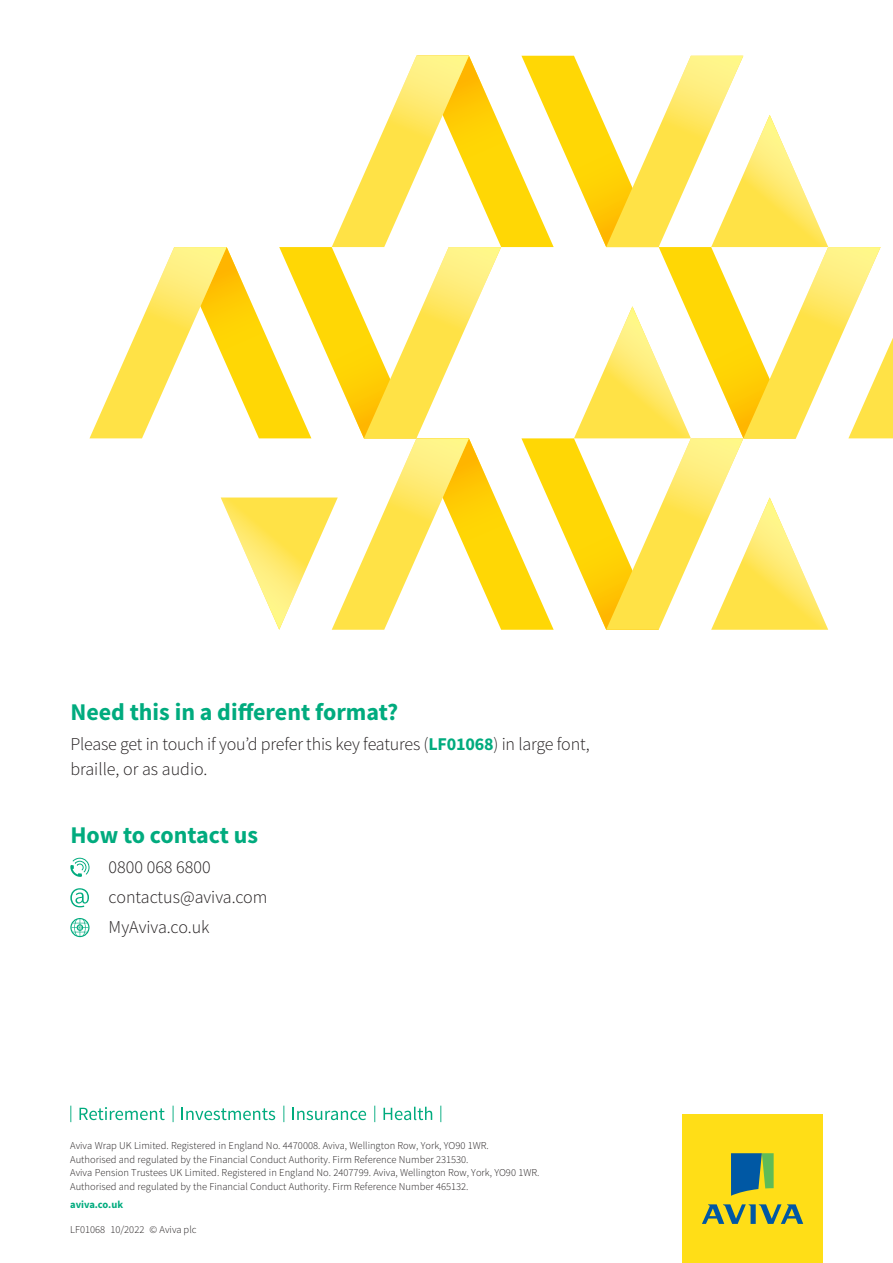
<style>
.page{position:relative;width:893px;height:1263px;background:#fff}
.page>*{position:absolute;margin:0;border:0;box-sizing:border-box;transform-origin:0 0}
.t1{font:700 24px "Source Sans Pro";color:#00ab7e}
.t2{font:300 18px/29.7px "Source Sans Pro";letter-spacing:-.01em;color:#231f20}
.t3{font:300 10.5px/13.5px "Source Sans Pro";color:#231f20}
.t4{font:700 10.5px "Source Sans Pro";color:#00ab7e}
.s1{font-weight:700;color:#00ab7e}
</style>
<div class="page">
<div style="left:682px;top:1114px;width:141px;height:149px;background:#ffde17"></div>
<svg style="left:731px;top:1153px;width:43px;height:43px"></svg>
<svg style="left:702px;top:1204px;width:101px;height:20px"></svg>
<svg style="left:89px;top:56px;width:804px;height:574px"></svg>
<svg style="left:70px;top:858px;width:20px;height:19px"></svg>
<svg style="left:70px;top:888px;width:19px;height:19px"></svg>
<svg style="left:70px;top:918px;width:20px;height:19px"></svg>
<svg style="left:72px;top:919px;width:16px;height:17px"></svg>
<svg style="left:80px;top:1107px;width:85px;height:13px"></svg>
<svg style="left:182px;top:1108px;width:93px;height:12px"></svg>
<svg style="left:292px;top:1108px;width:74px;height:12px"></svg>
<svg style="left:383px;top:1107px;width:49px;height:13px"></svg>
<svg style="left:440px;top:1106px;width:1px;height:16px"></svg>
<svg style="left:374px;top:1106px;width:1px;height:16px"></svg>
<svg style="left:283px;top:1106px;width:1px;height:16px"></svg>
<svg style="left:173px;top:1106px;width:1px;height:16px"></svg>
<svg style="left:70px;top:1106px;width:1px;height:16px"></svg>
<h1 class="t1" style="left:70px;top:696px;width:329px">Need this in a different format?</h1>
<h2 class="t2" style="left:70px;top:731px;width:521px;line-height:25.5px">Please get in touch if you’d prefer this key features (<span class="s1">LF01068</span>) in large font, braille, or as audio.</h2>
<h1 class="t1" style="left:70px;top:819px;width:189px">How to contact us</h1>
<h2 class="t2" style="left:109px;top:852px;width:160px">0800 068 6800 contactus@aviva.com<br>MyAviva.co.uk</h2>
<p class="t3" style="left:70px;top:1139px;width:471px">Aviva Wrap UK Limited. Registered in England No. 4470008. Aviva, Wellington Row, York, YO90 1WR.<br>Authorised and regulated by the Financial Conduct Authority. Firm Reference Number 231530.<br>Aviva Pension Trustees UK Limited. Registered in England No. 2407799. Aviva, Wellington Row, York, YO90 1WR.<br>Authorised and regulated by the Financial Conduct Authority. Firm Reference Number 465132.</p>
<p class="t4" style="left:70px;top:1197px;width:54px">aviva.co.uk</p>
<p class="t3" style="left:70px;top:1222px;width:128px">LF01068 10/2022 © Aviva plc</p>
</div>
